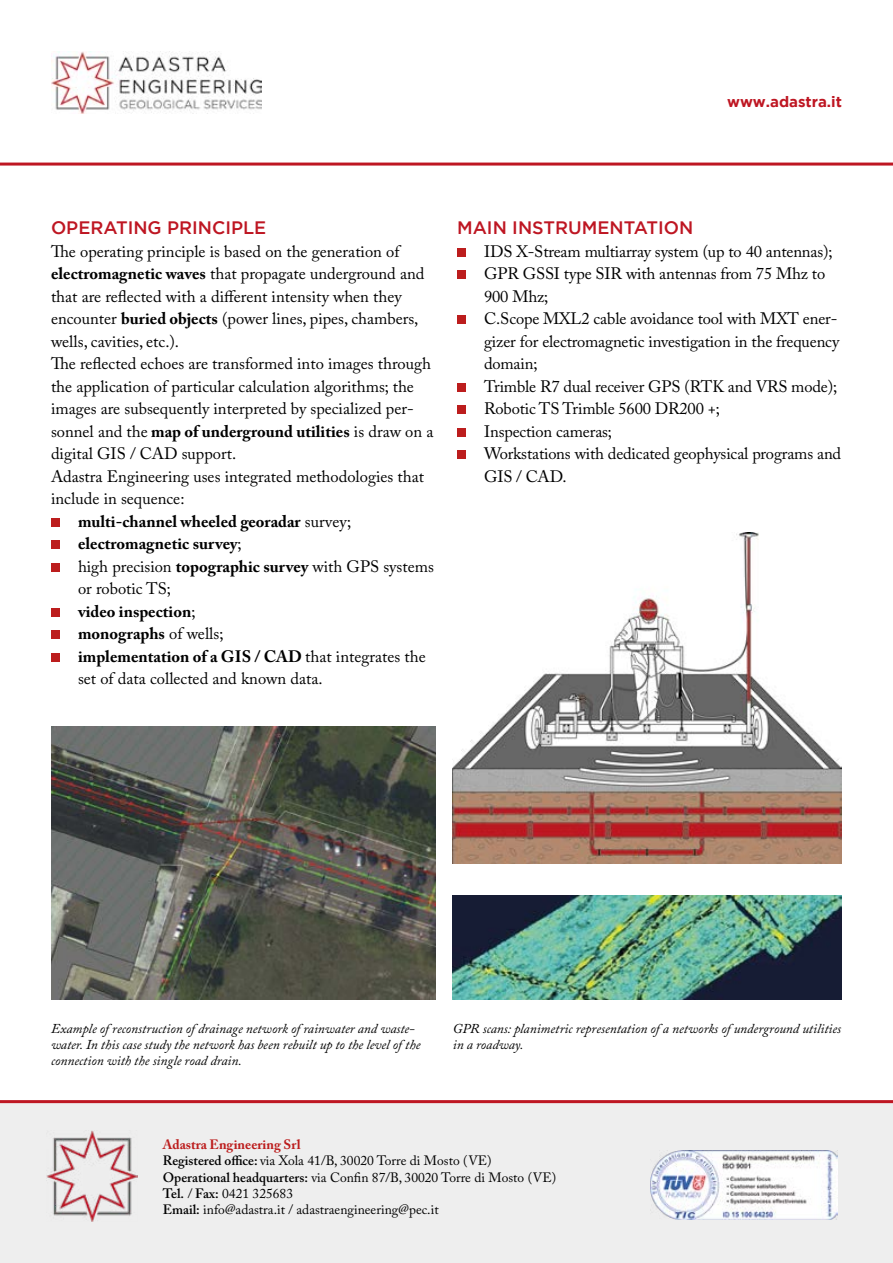
<style>
.page{position:relative;width:893px;height:1263px;background:#fff}
.page>*{position:absolute;margin:0;border:0;box-sizing:border-box;transform-origin:0 0}
.t1{font:500 18px "Gotham";color:#be1622}
.t2{font:16.5px/22.5px "Adobe Caslon Pro";color:#000}
.t3{font:700 16.5px "Adobe Caslon Pro";color:#000}
.t4{font:700 15px "Gotham";color:#be1622}
.t5{font:italic 13.5px/16.2px "Adobe Caslon Pro";color:#000}
.t6{font:13.5px/16.2px "Adobe Caslon Pro";color:#000}
.s1{font-weight:700}
.s2{font-weight:400}
.s3{font-weight:700;color:#bc1d1d}
.s4{font-weight:600}
</style>
<div class="page">
<hr style="left:0;top:163px;width:893px;height:3px;background:#be1622">
<img style="left:51px;top:51px;width:211px;height:63px">
<div style="left:0;top:1101px;width:893px;height:162px;background:#eee"></div>
<hr style="left:0;top:1100px;width:893px;height:3px;background:#be1622">
<img style="left:650px;top:1151px;width:188px;height:68px">
<img style="left:47px;top:1131px;width:90px;height:90px">
<div style="left:457px;top:248px;width:9px;height:9px;background:#bc1d1d"></div>
<div style="left:457px;top:270px;width:9px;height:9px;background:#bc1d1d"></div>
<div style="left:457px;top:315px;width:9px;height:9px;background:#bc1d1d"></div>
<div style="left:457px;top:383px;width:9px;height:9px;background:#bc1d1d"></div>
<div style="left:457px;top:405px;width:9px;height:9px;background:#bc1d1d"></div>
<div style="left:457px;top:428px;width:9px;height:9px;background:#bc1d1d"></div>
<div style="left:457px;top:450px;width:9px;height:9px;background:#bc1d1d"></div>
<div style="left:51px;top:518px;width:9px;height:9px;background:#bc1d1d"></div>
<div style="left:51px;top:540px;width:9px;height:9px;background:#bc1d1d"></div>
<div style="left:51px;top:563px;width:9px;height:9px;background:#bc1d1d"></div>
<div style="left:51px;top:608px;width:9px;height:9px;background:#bc1d1d"></div>
<div style="left:51px;top:630px;width:9px;height:9px;background:#bc1d1d"></div>
<div style="left:51px;top:653px;width:9px;height:9px;background:#bc1d1d"></div>
<img style="left:51px;top:726px;width:385px;height:273px">
<img style="left:453px;top:895px;width:389px;height:104px">
<img style="left:453px;top:533px;width:389px;height:330px">
<p class="t4" style="left:727px;top:93px;width:116px">www.adastra.it</p>
<p class="t1" style="left:51px;top:217px;width:217px">OPERATING PRINCIPLE</p>
<p class="t2" style="left:51px;top:240px;width:384px">The operating principle is based on the generation of <span class="s1">electromagnetic waves</span> that propagate underground and that are reflected with a different intensity when they encounter <span class="s1">buried objects</span> (power lines, pipes, chambers, wells, cavities, etc.).<br>The reflected echoes are transformed into images through the application of particular calculation algorithms; the images are subsequently interpreted by specialized per&shy;sonnel and the <span class="s1">map of underground utilities</span> is draw on a digital GIS / CAD support.<br>Adastra Engineering uses integrated methodologies that include in sequence:</p>
<p class="t3" style="left:51px;top:511px;width:302px">• multi-channel wheeled georadar <span class="s2">survey;</span></p>
<p class="t3" style="left:51px;top:534px;width:192px">• electromagnetic survey<span class="s2">;</span></p>
<p class="t2" style="left:78px;top:555px;width:357px;text-indent:-27px">• high precision <span class="s1">topographic survey</span> with GPS systems or robotic TS;</p>
<p class="t3" style="left:51px;top:601px;width:146px">• video inspection<span class="s2">;</span></p>
<p class="t3" style="left:51px;top:624px;width:174px">• monographs <span class="s2">of wells;</span></p>
<p class="t2" style="left:78px;top:645px;width:349px;text-indent:-27px"><span class="s1">• implementation of a GIS / CAD</span> that integrates the set of data collected and known data.</p>
<p class="t1" style="left:457px;top:217px;width:238px">MAIN INSTRUMENTATION</p>
<p class="t2" style="left:457px;top:240px;width:377px">• IDS X-Stream multiarray system (up to 40 antennas);</p>
<p class="t2" style="left:484px;top:262px;width:343px;text-indent:-27px">• GPR GSSI type SIR with antennas from 75 Mhz to<br>900 Mhz;</p>
<p class="t2" style="left:484px;top:307px;width:357px;text-align:justify;text-indent:-27px">• C.Scope MXL2 cable avoidance tool with MXT ener&shy;gizer for electromagnetic investigation in the frequency domain;</p>
<p class="t2" style="left:457px;top:375px;width:382px">• Trimble R7 dual receiver GPS (RTK and VRS mode);</p>
<p class="t2" style="left:457px;top:397px;width:264px">• Robotic TS Trimble 5600 DR200 +;</p>
<p class="t2" style="left:457px;top:420px;width:156px">• Inspection cameras;</p>
<p class="t2" style="left:484px;top:442px;width:359px;text-indent:-27px">• Workstations with dedicated geophysical programs and<br>GIS / CAD.</p>
<p class="t5" style="left:51px;top:1020px;width:371px">Example of reconstruction of drainage network of rainwater and waste&shy;water. In this case study the network has been rebuilt up to the level of the connection with the single road drain.</p>
<p class="t5" style="left:453px;top:1020px;width:390px">GPR scans: planimetric representation of a networks of underground utilities in a roadway.</p>
<p class="t6" style="left:163px;top:1136px;width:395px"><span class="s3">Adastra Engineering Srl<br></span><span class="s4">Registered office:</span> via Xola 41/B, 30020 Torre di Mosto (VE)<br><span class="s4">Operational headquarters:</span> via Confin 87/B, 30020 Torre di Mosto (VE)<br><span class="s4">Tel.</span> / <span class="s4">Fax:</span> 0421 325683<br><span class="s4">Email:</span> info@adastra.it / adastraengineering@pec.it</p>
</div>
